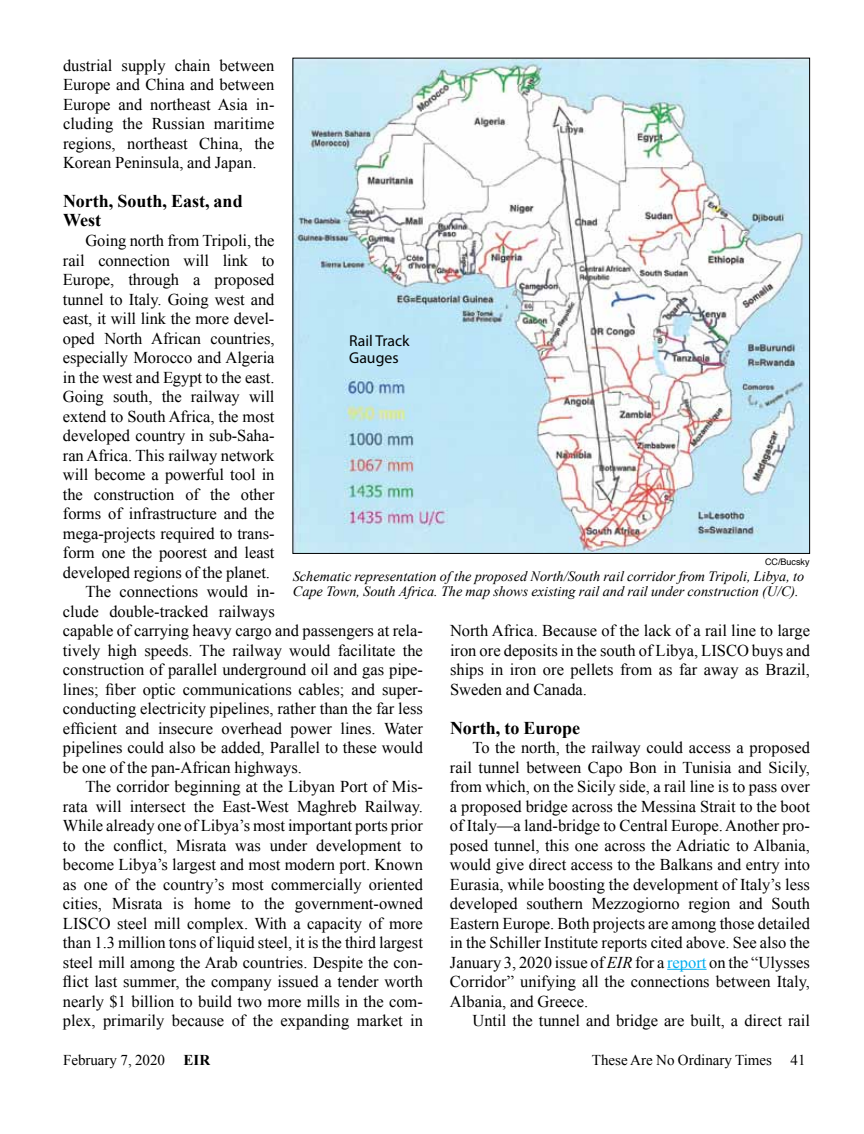
<style>
.page{position:relative;width:864px;height:1134px;background:#fff}
.page>*{position:absolute;margin:0;border:0;box-sizing:border-box;transform-origin:0 0}
.t1{font:700 18px/19.5px "Times New Roman";color:#000}
.t2{font:16.5px/19.5px "Times New Roman";color:#000;text-align:justify}
.t3{font:15.75px/16.6px "Myriad Pro";color:#000}
.t4{font:15px "Times New Roman";color:#000}
.t5{font:italic 14.25px/15.8px "Times New Roman";color:#000}
.t6{font:9px "Helvetica";color:#000}
.s1{font-style:italic}
.s2{color:#00aeef}
.s3{font-weight:700}
</style>
<div class="page">
<hr style="left:667px;top:969px;width:40px;height:1px;background:#00aeef">
<img style="left:294px;top:60px;width:514px;height:492px">
<p class="t2" style="left:63px;top:55px;width:213px">dustrial supply chain between Europe and China and between Europe and northeast Asia in&shy;cluding the Russian maritime regions, northeast China, the Korean Peninsula, and Japan.</p>
<p class="t1" style="left:63px;top:191px;width:181px">North, South, East, and<br>West</p>
<p class="t2" style="left:86px;top:230px;width:191px">Going north from Tripoli, the</p>
<p class="t2" style="left:63px;top:250px;width:213px">rail connection will link to</p>
<p class="t2" style="left:63px;top:269px;width:213px">Europe, through a proposed</p>
<p class="t2" style="left:63px;top:289px;width:213px">tunnel to Italy. Going west and</p>
<p class="t2" style="left:63px;top:308px;width:213px">east, it will link the more devel-</p>
<p class="t2" style="left:63px;top:328px;width:213px">oped North African countries,</p>
<p class="t2" style="left:63px;top:347px;width:213px">especially Morocco and Algeria</p>
<p class="t2" style="left:63px;top:367px;width:213px">in the west and Egypt to the east.</p>
<p class="t2" style="left:63px;top:386px;width:213px">Going south, the railway will</p>
<p class="t2" style="left:63px;top:406px;width:213px">extend to South Africa, the most</p>
<p class="t2" style="left:63px;top:426px;width:213px">developed country in sub-Saha-</p>
<p class="t2" style="left:63px;top:445px;width:213px">ran Africa. This railway network</p>
<p class="t2" style="left:63px;top:465px;width:213px">will become a powerful tool in</p>
<p class="t2" style="left:63px;top:484px;width:213px">the construction of the other</p>
<p class="t2" style="left:63px;top:504px;width:213px">forms of infrastructure and the</p>
<p class="t2" style="left:63px;top:523px;width:213px">mega-projects required to trans-</p>
<p class="t2" style="left:63px;top:543px;width:213px">form one the poorest and least</p>
<p class="t2" style="left:63px;top:562px;width:209px">developed regions of the planet.</p>
<p class="t2" style="left:86px;top:582px;width:191px">The connections would in-</p>
<p class="t2" style="left:63px;top:601px;width:213px">clude double-tracked railways</p>
<p class="t2" style="left:63px;top:621px;width:361px">capable of carrying heavy cargo and passengers at rela-</p>
<p class="t2" style="left:63px;top:640px;width:361px">tively high speeds. The railway would facilitate the</p>
<p class="t2" style="left:63px;top:660px;width:362px">construction of parallel underground oil and gas pipe-</p>
<p class="t2" style="left:63px;top:679px;width:361px">lines; fiber optic communications cables; and super-</p>
<p class="t2" style="left:63px;top:699px;width:361px">conducting electricity pipelines, rather than the far less</p>
<p class="t2" style="left:63px;top:718px;width:362px">efficient and insecure overhead power lines. Water</p>
<p class="t2" style="left:63px;top:738px;width:362px">pipelines could also be added, Parallel to these would</p>
<p class="t2" style="left:63px;top:757px;width:240px">be one of the pan-African highways.</p>
<p class="t2" style="left:85px;top:777px;width:339px">The corridor beginning at the Libyan Port of Mis-</p>
<p class="t2" style="left:63px;top:796px;width:361px">rata will intersect the East-West Maghreb Railway.</p>
<p class="t2" style="left:63px;top:816px;width:361px">While already one of Libya’s most important ports prior</p>
<p class="t2" style="left:63px;top:835px;width:361px">to the conflict, Misrata was under development to</p>
<p class="t2" style="left:63px;top:855px;width:361px">become Libya’s largest and most modern port. Known</p>
<p class="t2" style="left:63px;top:874px;width:362px">as one of the country’s most commercially oriented</p>
<p class="t2" style="left:63px;top:894px;width:362px">cities, Misrata is home to the government-owned</p>
<p class="t2" style="left:63px;top:913px;width:361px">LISCO steel mill complex. With a capacity of more</p>
<p class="t2" style="left:63px;top:933px;width:361px">than 1.3 million tons of liquid steel, it is the third largest</p>
<p class="t2" style="left:63px;top:952px;width:361px">steel mill among the Arab countries. Despite the con-</p>
<p class="t2" style="left:63px;top:972px;width:361px">flict last summer, the company issued a tender worth</p>
<p class="t2" style="left:63px;top:991px;width:361px">nearly $1 billion to build two more mills in the com-</p>
<p class="t2" style="left:63px;top:1011px;width:361px">plex, primarily because of the expanding market in</p>
<p class="t3" style="left:349px;top:332px;width:62px">Rail Track<br>Gauges</p>
<p class="t6" style="left:765px;top:555px;width:46px">CC/Bucsky</p>
<p class="t5" style="left:293px;top:568px;width:513px">Schematic representation of the proposed North/South rail corridor from Tripoli, Libya, to<br>Cape Town, South Africa. The map shows existing rail and rail under construction (U/C).</p>
<p class="t2" style="left:450px;top:620px;width:362px">North Africa. Because of the lack of a rail line to large iron ore deposits in the south of Libya, LISCO buys and ships in iron ore pellets from as far away as Brazil, Sweden and Canada.</p>
<p class="t1" style="left:450px;top:717px;width:132px">North, to Europe</p>
<p class="t2" style="left:450px;top:737px;width:362px;text-indent:23px">To the north, the railway could access a proposed rail tunnel between Capo Bon in Tunisia and Sicily, from which, on the Sicily side, a rail line is to pass over a proposed bridge across the Messina Strait to the boot of Italy—a land-bridge to Central Europe. Another pro&shy;posed tunnel, this one across the Adriatic to Albania, would give direct access to the Balkans and entry into Eurasia, while boosting the development of Italy’s less developed southern Mezzogiorno region and South Eastern Europe. Both projects are among those detailed in the Schiller Institute reports cited above. See also the January 3, 2020 issue of <span class="s1">EIR</span> for a <span class="s2">report</span> on the “Ulysses Corridor” unifying all the connections between Italy, Albania, and Greece.</p>
<p class="t2" style="left:472px;top:1011px;width:339px">Until the tunnel and bridge are built, a direct rail</p>
<p class="t4" style="left:63px;top:1050px;width:149px">February 7, 2020 <span class="s3">EIR</span></p>
<p class="t4" style="left:592px;top:1050px;width:215px">These Are No Ordinary Times 41</p>
</div>
